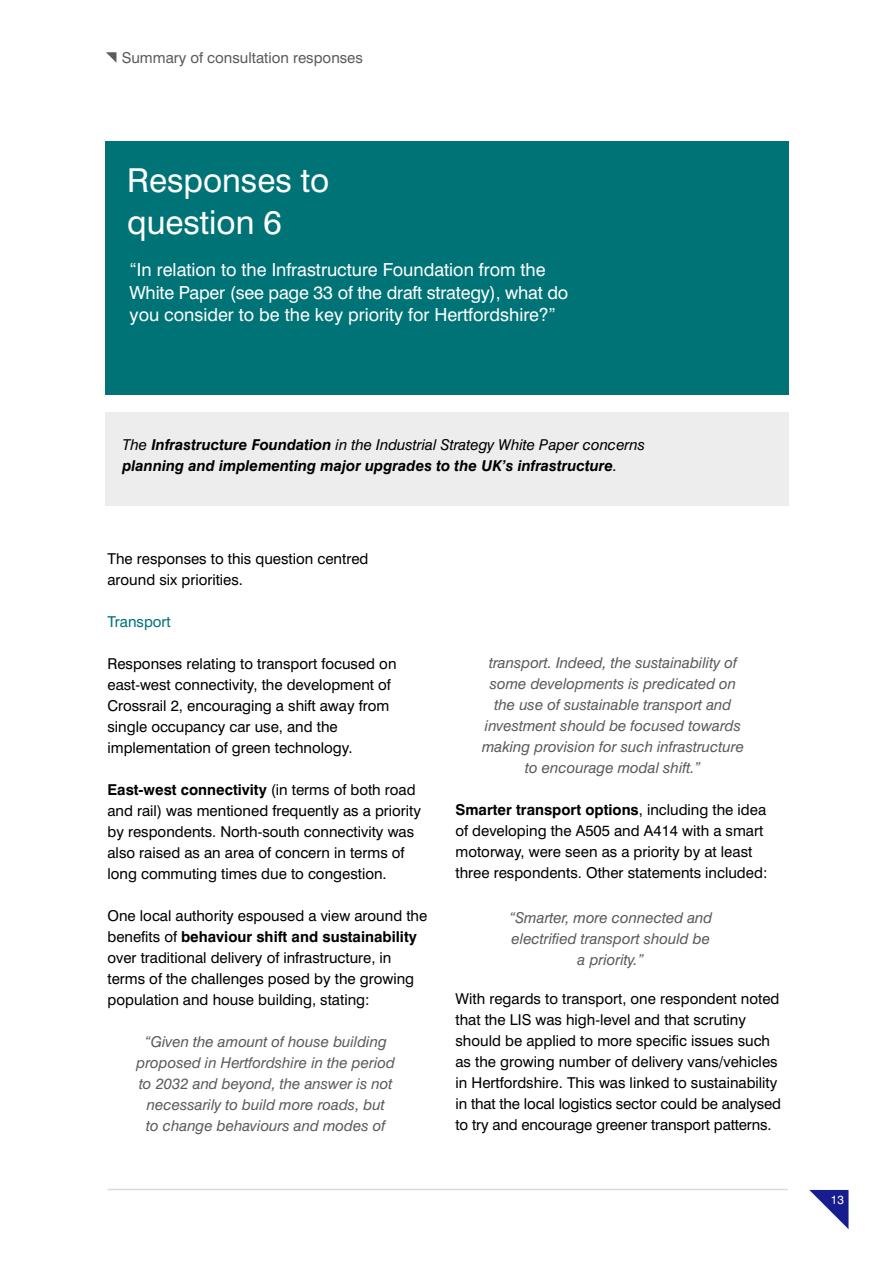
<style>
.page{position:relative;width:893px;height:1263px;background:#fff}
.page>*{position:absolute;margin:0;border:0;box-sizing:border-box;transform-origin:0 0}
.t1{font:33px/42px "Swiss 721 BT";color:#fff}
.t2{font:18px/22.5px "Swiss 721 BT";color:#fff}
.t3{font:15px/21px "Swiss 721 BT";color:#000}
.t4{font:italic 15px/21px "Swiss 721 BT";color:#5b5c5b;text-align:center}
.t5{font:italic 700 15px/21px "Swiss 721 BT";color:#000}
.t6{font:15px "Swiss 721 BT";color:#5b5c5b}
.t7{font:15px "Swiss 721 BT";color:#007377}
.t8{font:12px "Swiss 721 BT";color:#fff}
.s1{font-weight:400}
.s2{font-weight:700}
</style>
<div class="page">
<svg style="left:106px;top:52px;width:10px;height:10px"></svg>
<div style="left:105px;top:141px;width:683px;height:254px;background:#007377"></div>
<div style="left:105px;top:412px;width:683px;height:93px;background:#ededed"></div>
<hr style="left:107px;top:1189px;width:681px;height:1px;background:#dbdbdb">
<svg style="left:809px;top:1190px;width:39px;height:39px"></svg>
<p class="t6" style="left:122px;top:48px;width:243px">Summary of consultation responses</p>
<h1 class="t1" style="left:127px;top:159px;width:204px">Responses to question 6</h1>
<p class="t2" style="left:130px;top:259px;width:440px">“In relation to the Infrastructure Foundation from the<br>White Paper (see page 33 of the draft strategy), what do you consider to be the key priority for Hertfordshire?”</p>
<p class="t5" style="left:122px;top:434px;width:524px"><span class="s1">The</span> Infrastructure Foundation <span class="s1">in the Industrial Strategy White Paper concerns </span>planning and implementing major upgrades to the UK’s infrastructure<span class="s1">.</span></p>
<p class="t3" style="left:107px;top:548px;width:262px">The responses to this question centred around six priorities.</p>
<p class="t7" style="left:107px;top:612px;width:65px">Transport</p>
<p class="t3" style="left:107px;top:653px;width:291px">Responses relating to transport focused on east-west connectivity, the development of Crossrail 2, encouraging a shift away from single occupancy car use, and the implementation of green technology.</p>
<p class="t3" style="left:107px;top:779px;width:315px"><span class="s2">East-west connectivity</span> (in terms of both road and rail) was mentioned frequently as a priority by respondents. North-south connectivity was also raised as an area of concern in terms of long commuting times due to congestion.</p>
<p class="t3" style="left:107px;top:905px;width:321px">One local authority espoused a view around the benefits of <span class="s2">behaviour shift and sustainability </span>over traditional delivery of infrastructure, in terms of the challenges posed by the growing population and house building, stating:</p>
<p class="t4" style="left:137px;top:1031px;width:260px">“Given the amount of house building proposed in Hertfordshire in the period to 2032 and beyond, the answer is not necessarily to build more roads, but<br>to change behaviours and modes of</p>
<p class="t4" style="left:482px;top:652px;width:263px">transport. Indeed, the sustainability of some developments is predicated on the use of sustainable transport and investment should be focused towards making provision for such infrastructure to encourage modal shift.”</p>
<p class="t3" style="left:455px;top:799px;width:313px"><span class="s2">Smarter transport options</span>, including the idea of developing the A505 and A414 with a smart motorway, were seen as a priority by at least three respondents. Other statements included:</p>
<p class="t4" style="left:509px;top:907px;width:205px">“Smarter, more connected and electrified transport should be a priority.”</p>
<p class="t3" style="left:455px;top:988px;width:327px">With regards to transport, one respondent noted that the LIS was high-level and that scrutiny should be applied to more specific issues such as the growing number of delivery vans/vehicles in Hertfordshire. This was linked to sustainability in that the local logistics sector could be analysed to try and encourage greener transport patterns.</p>
<p class="t8" style="left:831px;top:1192px;width:15px">13</p>
</div>
